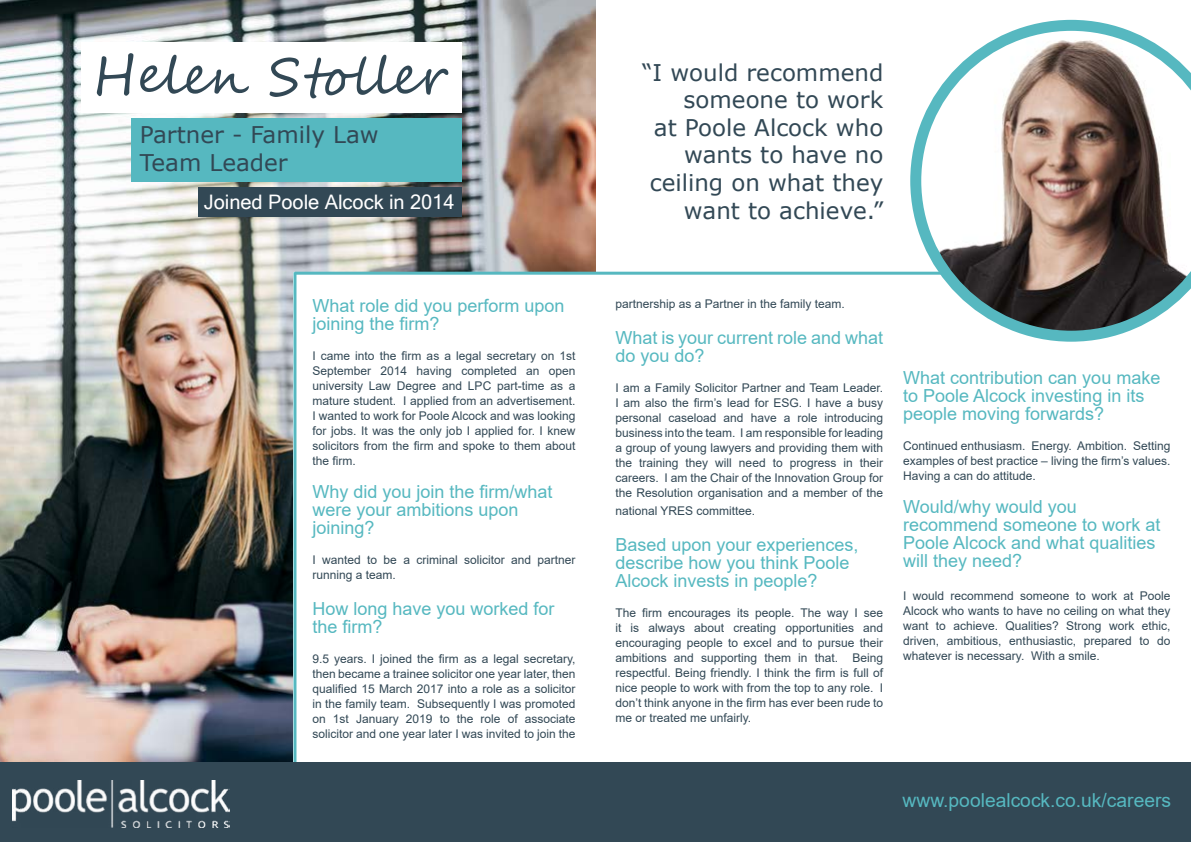
<style>
.page{position:relative;width:1191px;height:842px;background:#fff}
.page>*{position:absolute;margin:0;border:0;box-sizing:border-box;transform-origin:0 0}
.t1{font:52px "Segoe Script";color:#324855}
.t2{font:23px/27.6px "MS Reference Sans Serif";color:#324855}
.t3{font:20px "Microsoft Sans Serif";color:#fff}
.t4{font:19.2px "Arial";color:#56b8c0}
.t5{font:18px/18px "Arial";color:#56b8c0}
.t6{font:12px/15px "Arial";color:#324855;text-align:justify}
</style>
<div class="page">
<img style="left:0;top:0;width:595px;height:763px">
<div style="left:293px;top:272px;width:302px;height:497px;background:#fff"></div>
<div style="left:81px;top:43px;width:381px;height:70px;background:#fff"></div>
<div style="left:131px;top:118px;width:331px;height:64px;background:#56b8c0"></div>
<div style="left:198px;top:187px;width:264px;height:29px;background:#324855"></div>
<hr style="left:293px;top:272px;width:3px;height:499px;background:#56b8c0">
<hr style="left:295px;top:272px;width:832px;height:3px;background:#56b8c0">
<svg style="left:910px;top:20px;width:281px;height:322px"></svg>
<div style="left:0;top:763px;width:1191px;height:79px;background:#324855"></div>
<img style="left:13px;top:781px;width:216px;height:46px">
<h1 class="t1" style="left:93px;top:34px;width:355px">Helen Stoller</h1>
<h2 class="t2" style="left:140px;top:120px;width:240px">Partner - Family Law<br>Team Leader</h2>
<h3 class="t3" style="left:204px;top:189px;width:252px">Joined Poole Alcock in 2014</h3>
<h3 class="t5" style="left:312px;top:297px;width:254px">What role did you perform upon joining the firm?</h3>
<p class="t6" style="left:312px;top:348px;width:265px">I came into the firm as a legal secretary on 1st September 2014 having completed an open university Law Degree and LPC part-time as a mature student. I applied from an advertisement.<br>I wanted to work for Poole Alcock and was looking for jobs. It was the only job I applied for. I knew solicitors from the firm and spoke to them about the firm.</p>
<h3 class="t5" style="left:312px;top:483px;width:242px">Why did you join the firm/what were your ambitions upon joining?</h3>
<p class="t6" style="left:312px;top:552px;width:265px">I wanted to be a criminal solicitor and partner running a team.</p>
<h3 class="t5" style="left:312px;top:600px;width:244px">How long have you worked for the firm?</h3>
<p class="t6" style="left:312px;top:651px;width:265px">9.5 years. I joined the firm as a legal secretary, then became a trainee solicitor one year later, then qualified 15 March 2017 into a role as a solicitor in the family team. Subsequently I was promoted on 1st January 2019 to the role of associate solicitor and one year later I was invited to join the</p>
<h2 class="t2" style="left:642px;top:58px;width:243px;text-align:right">“I would recommend someone to work<br>at Poole Alcock who wants to have no ceiling on what they want to achieve.”</h2>
<p class="t6" style="left:615px;top:296px;width:231px">partnership as a Partner in the family team.</p>
<h3 class="t5" style="left:615px;top:328px;width:269px">What is your current role and what do you do?</h3>
<p class="t6" style="left:615px;top:380px;width:269px">I am a Family Solicitor Partner and Team Leader.<br>I am also the firm’s lead for ESG. I have a busy personal caseload and have a role introducing business into the team. I am responsible for leading a group of young lawyers and providing them with the training they will need to progress in their careers. I am the Chair of the Innovation Group for the Resolution organisation and a member of the</p>
<p class="t6" style="left:615px;top:503px;width:141px">national YRES committee.</p>
<h3 class="t5" style="left:615px;top:535px;width:245px">Based upon your experiences, describe how you think Poole<br>Alcock invests in people?</h3>
<p class="t6" style="left:615px;top:605px;width:269px">The firm encourages its people. The way I see it is always about creating opportunities and encouraging people to excel and to pursue their ambitions and supporting them in that. Being respectful. Being friendly. I think the firm is full of nice people to work with from the top to any role. I don’t think anyone in the firm has ever been rude to me or treated me unfairly.</p>
<h3 class="t5" style="left:903px;top:369px;width:259px">What contribution can you make to Poole Alcock investing in its people moving forwards?</h3>
<p class="t6" style="left:903px;top:438px;width:269px">Continued enthusiasm. Energy. Ambition. Setting examples of best practice – living the firm’s values.<br>Having a can do attitude.</p>
<h3 class="t5" style="left:903px;top:498px;width:259px">Would/why would you recommend someone to work at<br>Poole Alcock and what qualities will they need?</h3>
<p class="t6" style="left:903px;top:588px;width:269px">I would recommend someone to work at Poole Alcock who wants to have no ceiling on what they want to achieve. Qualities? Strong work ethic, driven, ambitious, enthusiastic, prepared to do whatever is necessary. With a smile.</p>
<h3 class="t4" style="left:902px;top:787px;width:270px">www.poolealcock.co.uk/careers</h3>
</div>
